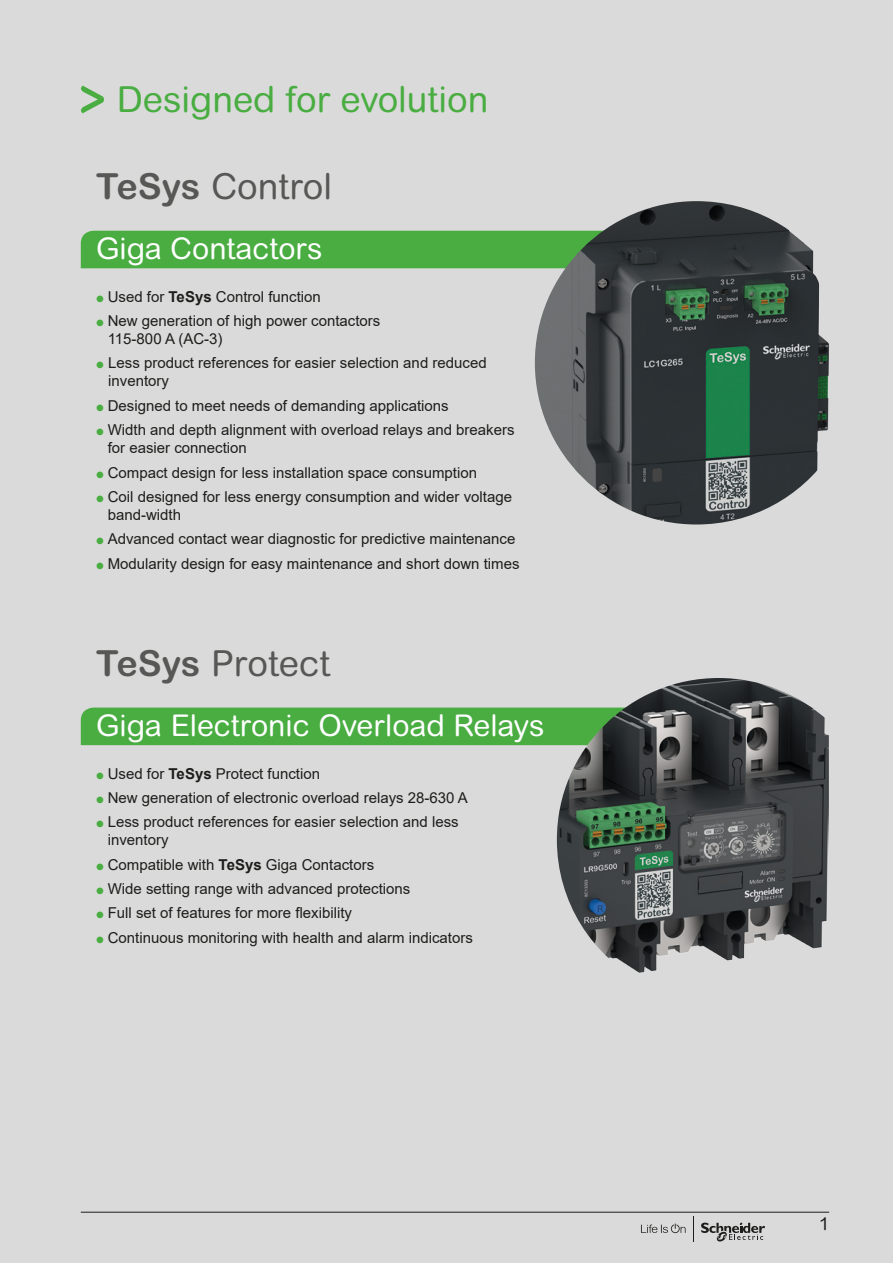
<style>
.page{position:relative;width:893px;height:1263px;background:#dadada}
.page>*{position:absolute;margin:0;border:0;box-sizing:border-box;transform-origin:0 0}
.t1{font:36px "Arial Rounded MT Pro";color:#575756}
.t2{font:36px "Arial Rounded MT Pro";color:#49ad41}
.t3{font:30px "Arial Rounded MT Pro";color:#fff}
.t4{font:18px "Arial Rounded MT Pro";color:#1d1d1b}
.t5{font:15px/24.5px "Arial";color:#1d1d1b}
.s1{font-weight:700}
.s2{font-family:"Graph Schneider";font-size:13.5px;color:#49ad41}
</style>
<div class="page">
<svg style="left:641px;top:1223px;width:45px;height:10px"></svg>
<svg style="left:701px;top:1222px;width:64px;height:20px"></svg>
<svg style="left:693px;top:1216px;width:1px;height:26px"></svg>
<hr style="left:81px;top:1212px;width:748px;height:1px;background:#1d1d1b">
<div style="left:81px;top:231px;width:454px;height:37px;background:#49ad41"></div>
<img style="left:535px;top:201px;width:294px;height:323px">
<div style="left:81px;top:707px;width:476px;height:38px;background:#49ad41"></div>
<img style="left:557px;top:678px;width:272px;height:295px">
<svg style="left:81px;top:86px;width:23px;height:27px"></svg>
<h1 class="t2" style="left:117px;top:78px;width:373px">Designed for evolution</h1>
<h1 class="t1" style="left:96px;top:165px;width:238px"><span class="s1">TeSys</span> Control</h1>
<h2 class="t3" style="left:96px;top:231px;width:228px">Giga Contactors</h2>
<p class="t5" style="left:96px;top:284px;width:286px"><span class="s2">p</span> Used for <span class="s1">TeSys</span> Control function<br><span class="s2">p</span> New generation of high power contactors</p>
<p class="t5" style="left:96px;top:326px;width:392px;text-indent:12px">115-800 A (AC-3)<br><span class="s2">p</span> Less product references for easier selection and reduced</p>
<p class="t5" style="left:96px;top:369px;width:420px;text-indent:12px">inventory<br><span class="s2">p</span> Designed to meet needs of demanding applications<br><span class="s2">p</span> Width and depth alignment with overload relays and breakers</p>
<p class="t5" style="left:96px;top:436px;width:417px;text-indent:12px">for easier connection<br><span class="s2">p</span> Compact design for less installation space consumption<br><span class="s2">p</span> Coil designed for less energy consumption and wider voltage</p>
<p class="t5" style="left:96px;top:502px;width:425px;text-indent:12px">band-width<br><span class="s2">p</span> Advanced contact wear diagnostic for predictive maintenance <span class="s2">p</span> Modularity design for easy maintenance and short down times</p>
<h1 class="t1" style="left:96px;top:642px;width:236px"><span class="s1">TeSys</span> Protect</h1>
<h2 class="t3" style="left:96px;top:708px;width:450px">Giga Electronic Overload Relays</h2>
<p class="t5" style="left:96px;top:761px;width:373px"><span class="s2">p</span> Used for <span class="s1">TeSys</span> Protect function<br><span class="s2">p</span> New generation of electronic overload relays 28-630 A <span class="s2">p</span> Less product references for easier selection and less</p>
<p class="t5" style="left:96px;top:828px;width:378px;text-indent:12px">inventory<br><span class="s2">p</span> Compatible with <span class="s1">TeSys</span> Giga Contactors<br><span class="s2">p</span> Wide setting range with advanced protections<br><span class="s2">p</span> Full set of features for more flexibility<br><span class="s2">p</span> Continuous monitoring with health and alarm indicators</p>
<p class="t4" style="left:819px;top:1212px;width:12px">1</p>
</div>
